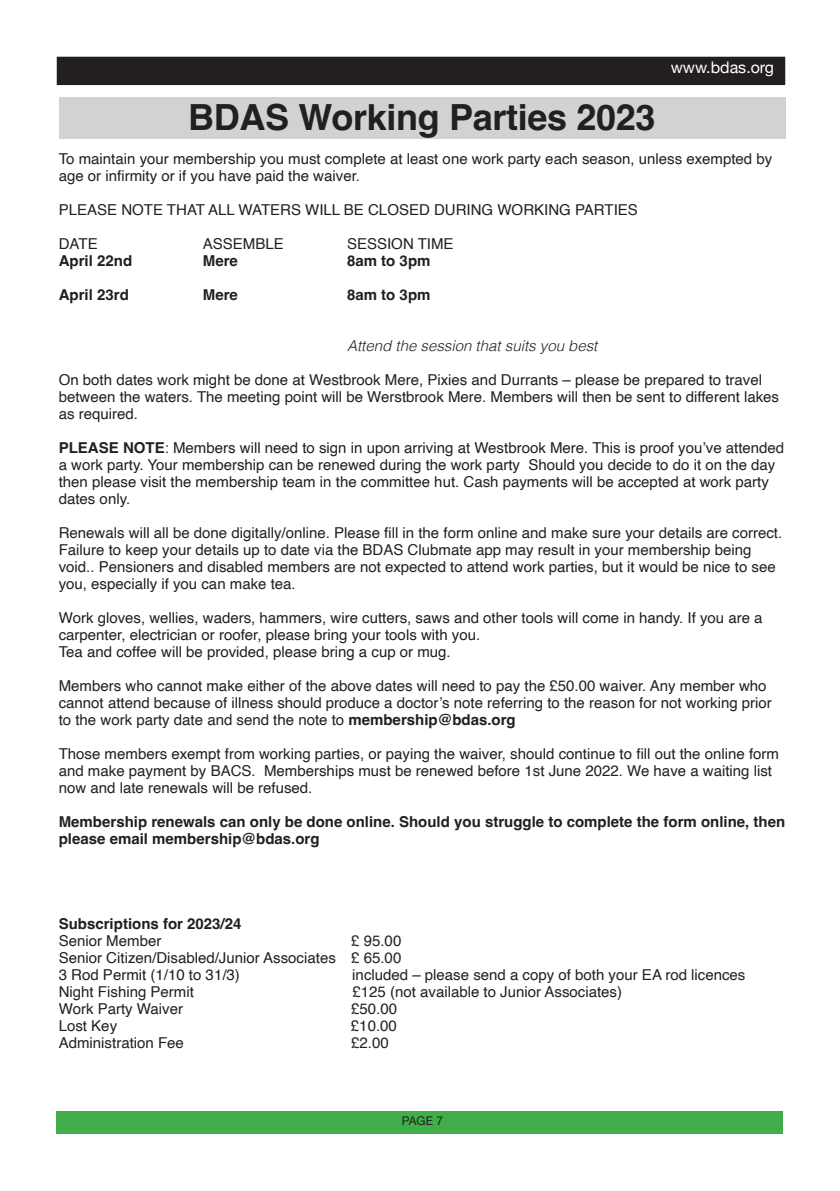
<style>
.page{position:relative;width:840px;height:1191px;background:#fff}
.page>*{position:absolute;margin:0;border:0;box-sizing:border-box;transform-origin:0 0}
.t1{font:700 36px "Helvetica";letter-spacing:-.01em;color:#231f20}
.t2{font:16px "Helvetica Neue";color:#fff}
.t3{font:15px/17px "Helvetica";color:#231f20}
.t4{font:700 15px/17px "Helvetica";color:#231f20}
.t5{font:italic 300 15px "Helvetica";color:#231f20}
.t6{font:12px "Helvetica Neue";color:#231f20}
.s1{font-weight:700}
</style>
<div class="page">
<div style="left:57px;top:1111px;width:725px;height:22px;background:#40ae49"></div>
<div style="left:58px;top:58px;width:725px;height:26px;background:#231f20"></div>
<div style="left:57px;top:57px;width:727px;height:28px;border:2px solid #231f20"></div>
<div style="left:59px;top:98px;width:725px;height:41px;background:#d1d2d4"></div>
<p class="t2" style="left:670px;top:56px;width:105px">www.bdas.org</p>
<p class="t1" style="left:188px;top:95px;width:468px">BDAS Working Parties 2023</p>
<p class="t3" style="left:59px;top:150px;width:714px">To maintain your membership you must complete at least one work party each season, unless exempted by age or infirmity or if you have paid the waiver.</p>
<p class="t3" style="left:59px;top:201px;width:580px">PLEASE NOTE THAT ALL WATERS WILL BE CLOSED DURING WORKING PARTIES</p>
<p class="t3" style="left:59px;top:235px;width:40px">DATE</p>
<p class="t3" style="left:203px;top:235px;width:82px">ASSEMBLE</p>
<p class="t3" style="left:347px;top:235px;width:108px">SESSION TIME</p>
<p class="t4" style="left:59px;top:253px;width:75px">April 22nd</p>
<p class="t4" style="left:203px;top:253px;width:37px">Mere</p>
<p class="t4" style="left:347px;top:253px;width:85px">8am to 3pm</p>
<p class="t4" style="left:59px;top:287px;width:72px">April 23rd</p>
<p class="t4" style="left:203px;top:287px;width:37px">Mere</p>
<p class="t4" style="left:347px;top:287px;width:85px">8am to 3pm</p>
<p class="t5" style="left:347px;top:332px;width:252px">Attend the session that suits you best</p>
<p class="t3" style="left:59px;top:371px;width:721px">On both dates work might be done at Westbrook Mere, Pixies and Durrants – please be prepared to travel between the waters. The meeting point will be Werstbrook Mere. Members will then be sent to different lakes as required.</p>
<p class="t3" style="left:59px;top:439px;width:726px"><span class="s1">PLEASE NOTE</span>: Members will need to sign in upon arriving at Westbrook Mere. This is proof you’ve attended a work party. Your membership can be renewed during the work party Should you decide to do it on the day then please visit the membership team in the committee hut. Cash payments will be accepted at work party dates only.</p>
<p class="t3" style="left:59px;top:524px;width:724px">Renewals will all be done digitally/online. Please fill in the form online and make sure your details are correct.<br>Failure to keep your details up to date via the BDAS Clubmate app may result in your membership being void.. Pensioners and disabled members are not expected to attend work parties, but it would be nice to see you, especially if you can make tea.</p>
<p class="t3" style="left:59px;top:609px;width:705px">Work gloves, wellies, waders, hammers, wire cutters, saws and other tools will come in handy. If you are a carpenter, electrician or roofer, please bring your tools with you.</p>
<p class="t3" style="left:59px;top:643px;width:393px">Tea and coffee will be provided, please bring a cup or mug.</p>
<p class="t3" style="left:59px;top:677px;width:714px">Members who cannot make either of the above dates will need to pay the £50.00 waiver. Any member who cannot attend because of illness should produce a doctor’s note referring to the reason for not working prior to the work party date and send the note to <span class="s1">membership@bdas.org</span></p>
<p class="t3" style="left:59px;top:745px;width:721px">Those members exempt from working parties, or paying the waiver, should continue to fill out the online form and make payment by BACS. Memberships must be renewed before 1st June 2022. We have a waiting list now and late renewals will be refused.</p>
<p class="t4" style="left:59px;top:814px;width:727px">Membership renewals can only be done online. Should you struggle to complete the form online, then please email membership@bdas.org</p>
<p class="t4" style="left:59px;top:916px;width:184px">Subscriptions for 2023/24</p>
<p class="t3" style="left:59px;top:932px;width:104px">Senior Member</p>
<p class="t3" style="left:351px;top:932px;width:52px">£ 95.00</p>
<p class="t3" style="left:59px;top:949px;width:344px">Senior Citizen/Disabled/Junior Associates £ 65.00</p>
<p class="t3" style="left:59px;top:966px;width:182px">3 Rod Permit (1/10 to 31/3)</p>
<p class="t3" style="left:352px;top:966px;width:394px">included – please send a copy of both your EA rod licences</p>
<p class="t3" style="left:59px;top:983px;width:137px">Night Fishing Permit</p>
<p class="t3" style="left:352px;top:983px;width:271px">£125 (not available to Junior Associates)</p>
<p class="t3" style="left:59px;top:1000px;width:126px">Work Party Waiver</p>
<p class="t3" style="left:351px;top:1000px;width:47px">£50.00</p>
<p class="t3" style="left:59px;top:1017px;width:60px">Lost Key</p>
<p class="t3" style="left:351px;top:1017px;width:47px">£10.00</p>
<p class="t3" style="left:59px;top:1034px;width:127px">Administration Fee</p>
<p class="t3" style="left:351px;top:1034px;width:39px">£2.00</p>
<p class="t6" style="left:401px;top:1111px;width:43px">PAGE 7</p>
</div>
